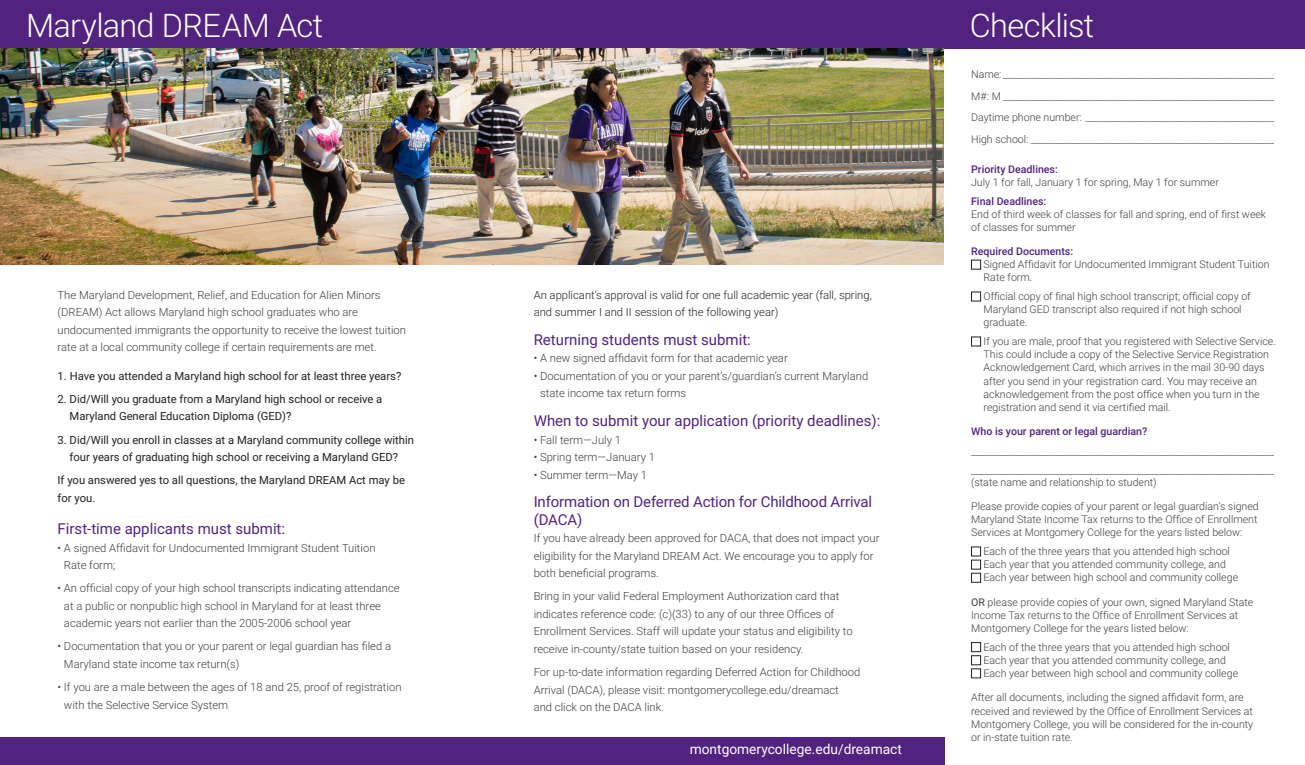
<style>
.page{position:relative;width:1305px;height:765px;background:#fff}
.page>*{position:absolute;margin:0;border:0;box-sizing:border-box;transform-origin:0 0}
.t1{font:300 32.5px "Roboto";letter-spacing:-.02em;color:#fff}
.t2{font:15px/17.5px "Roboto";color:#52227f}
.t3{font:13.75px "Roboto";color:#fff}
.t4{font:300 11.25px/17.5px "Roboto";color:#3e3e3f}
.t5{font:11.25px/17.5px "Roboto";color:#231f20}
.t6{font:300 11.25px/17.5px "Roboto";color:#231f20}
.t7{font:300 10.62px/13.1px "Roboto";color:#3e3e3f}
.t8{font:500 10.62px "Roboto";color:#52227f}
.s1{font-weight:500;color:#52227f}
.s2{font-weight:400}
</style>
<div class="page">
<div style="left:0;top:0;width:1305px;height:49px;background:#52227f"></div>
<div style="left:0;top:737px;width:945px;height:28px;background:#52227f"></div>
<div style="left:971px;top:260px;width:10px;height:10px;border:1px solid #231f20"></div>
<div style="left:971px;top:292px;width:10px;height:9px;border:1px solid #231f20"></div>
<div style="left:971px;top:337px;width:10px;height:9px;border:1px solid #231f20"></div>
<div style="left:971px;top:547px;width:10px;height:9px;border:1px solid #231f20"></div>
<div style="left:971px;top:560px;width:10px;height:10px;border:1px solid #231f20"></div>
<div style="left:971px;top:573px;width:10px;height:10px;border:1px solid #231f20"></div>
<div style="left:971px;top:642px;width:10px;height:10px;border:1px solid #231f20"></div>
<div style="left:971px;top:655px;width:10px;height:10px;border:1px solid #231f20"></div>
<div style="left:971px;top:668px;width:10px;height:10px;border:1px solid #231f20"></div>
<img style="left:0;top:48px;width:943px;height:217px">
<p class="t1" style="left:26px;top:3px;width:299px">Maryland DREAM Act</p>
<p class="t1" style="left:970px;top:3px;width:126px">Checklist</p>
<p class="t7" style="left:971px;top:67px;width:304px">Name: ___________________________________________________________</p>
<p class="t7" style="left:971px;top:89px;width:304px">M#: M ___________________________________________________________</p>
<p class="t7" style="left:971px;top:110px;width:304px">Daytime phone number: _________________________________________</p>
<p class="t7" style="left:971px;top:132px;width:304px">High school: _____________________________________________________</p>
<p class="t7" style="left:971px;top:162px;width:249px"><span class="s1">Priority Deadlines:<br></span>July 1 for fall, January 1 for spring, May 1 for summer</p>
<p class="t7" style="left:971px;top:194px;width:297px"><span class="s1">Final Deadlines:<br></span>End of third week of classes for fall and spring, end of first week of classes for summer</p>
<p class="t8" style="left:971px;top:244px;width:104px">Required Documents:</p>
<p class="t7" style="left:984px;top:258px;width:288px">Signed Affidavit for Undocumented Immigrant Student Tuition<br>Rate form.</p>
<p class="t7" style="left:984px;top:289px;width:269px">Official copy of final high school transcript; official copy of<br>Maryland GED transcript also required if not high school graduate.</p>
<p class="t7" style="left:984px;top:334px;width:294px">If you are male, proof that you registered with Selective Service.<br>This could include a copy of the Selective Service Registration Acknowledgement Card, which arrives in the mail 30-90 days after you send in your registration card. You may receive an acknowledgement from the post office when you turn in the registration and send it via certified mail.</p>
<p class="t8" style="left:971px;top:424px;width:178px">Who is your parent or legal guardian?</p>
<p class="t7" style="left:971px;top:444px;width:304px">__________________________________________________________________</p>
<p class="t7" style="left:971px;top:463px;width:304px">__________________________________________________________________</p>
<p class="t7" style="left:971px;top:475px;width:187px">(state name and relationship to student)</p>
<p class="t7" style="left:971px;top:499px;width:289px">Please provide copies of your parent or legal guardian’s signed<br>Maryland State Income Tax returns to the Office of Enrollment<br>Services at Montgomery College for the years listed below:</p>
<p class="t7" style="left:984px;top:544px;width:256px">Each of the three years that you attended high school<br>Each year that you attended community college, and<br>Each year between high school and community college</p>
<p class="t7" style="left:971px;top:595px;width:284px"><span class="s2">OR</span> please provide copies of your own, signed Maryland State<br>Income Tax returns to the Office of Enrollment Services at<br>Montgomery College for the years listed below:</p>
<p class="t7" style="left:984px;top:640px;width:256px">Each of the three years that you attended high school<br>Each year that you attended community college, and<br>Each year between high school and community college</p>
<p class="t7" style="left:971px;top:691px;width:284px">After all documents, including the signed affidavit form, are received and reviewed by the Office of Enrollment Services at Montgomery College, you will be considered for the in-county or in-state tuition rate.</p>
<p class="t6" style="left:534px;top:285px;width:340px">An applicant’s approval is valid for one full academic year (fall, spring, and summer I and II session of the following year)</p>
<p class="t2" style="left:534px;top:330px;width:219px">Returning students must submit:</p>
<p class="t4" style="left:534px;top:349px;width:256px">• A new signed affidavit form for that academic year</p>
<p class="t4" style="left:540px;top:367px;width:330px;text-indent:-6px">• Documentation of you or your parent’s/guardian’s current Maryland state income tax return forms</p>
<p class="t2" style="left:534px;top:411px;width:348px">When to submit your application (priority deadlines):</p>
<p class="t4" style="left:534px;top:430px;width:89px">• Fall term—July 1</p>
<p class="t4" style="left:534px;top:448px;width:123px">• Spring term—January 1</p>
<p class="t4" style="left:534px;top:465px;width:115px">• Summer term—May 1</p>
<p class="t2" style="left:534px;top:493px;width:340px">Information on Deferred Action for Childhood Arrival (DACA)</p>
<p class="t4" style="left:534px;top:529px;width:347px">If you have already been approved for DACA, that does not impact your eligibility for the Maryland DREAM Act. We encourage you to apply for both beneficial programs.</p>
<p class="t4" style="left:534px;top:587px;width:320px">Bring in your valid Federal Employment Authorization card that indicates reference code: (c)(33) to any of our three Offices of Enrollment Services. Staff will update your status and eligibility to receive in-county/state tuition based on your residency.</p>
<p class="t4" style="left:534px;top:663px;width:328px">For up-to-date information regarding Deferred Action for Childhood<br>Arrival (DACA), please visit: montgomerycollege.edu/dreamact<br>and click on the DACA link.</p>
<p class="t3" style="left:690px;top:739px;width:214px">montgomerycollege.edu/dreamact</p>
<p class="t4" style="left:58px;top:285px;width:350px">The Maryland Development, Relief, and Education for Alien Minors (DREAM) Act allows Maryland high school graduates who are undocumented immigrants the opportunity to receive the lowest tuition rate at a local community college if certain requirements are met.</p>
<p class="t5" style="left:58px;top:367px;width:345px">1. Have you attended a Maryland high school for at least three years?</p>
<p class="t5" style="left:70px;top:390px;width:314px;text-indent:-12px">2. Did/Will you graduate from a Maryland high school or receive a<br>Maryland General Education Diploma (GED)?</p>
<p class="t5" style="left:58px;top:430px;width:358px;text-align:center">3. Did/Will you enroll in classes at a Maryland community college within four years of graduating high school or receiving a Maryland GED?</p>
<p class="t5" style="left:58px;top:471px;width:349px">If you answered yes to all questions, the Maryland DREAM Act may be for you.</p>
<p class="t2" style="left:58px;top:520px;width:229px">First-time applicants must submit:</p>
<p class="t4" style="left:64px;top:538px;width:313px;text-indent:-6px">• A signed Affidavit for Undocumented Immigrant Student Tuition<br>Rate form;</p>
<p class="t4" style="left:64px;top:579px;width:337px;text-indent:-6px">• An official copy of your high school transcripts indicating attendance at a public or nonpublic high school in Maryland for at least three academic years not earlier than the 2005-2006 school year</p>
<p class="t4" style="left:64px;top:637px;width:329px;text-indent:-6px">• Documentation that you or your parent or legal guardian has filed a<br>Maryland state income tax return(s)</p>
<p class="t4" style="left:64px;top:678px;width:339px;text-indent:-6px">• If you are a male between the ages of 18 and 25, proof of registration with the Selective Service System</p>
</div>
